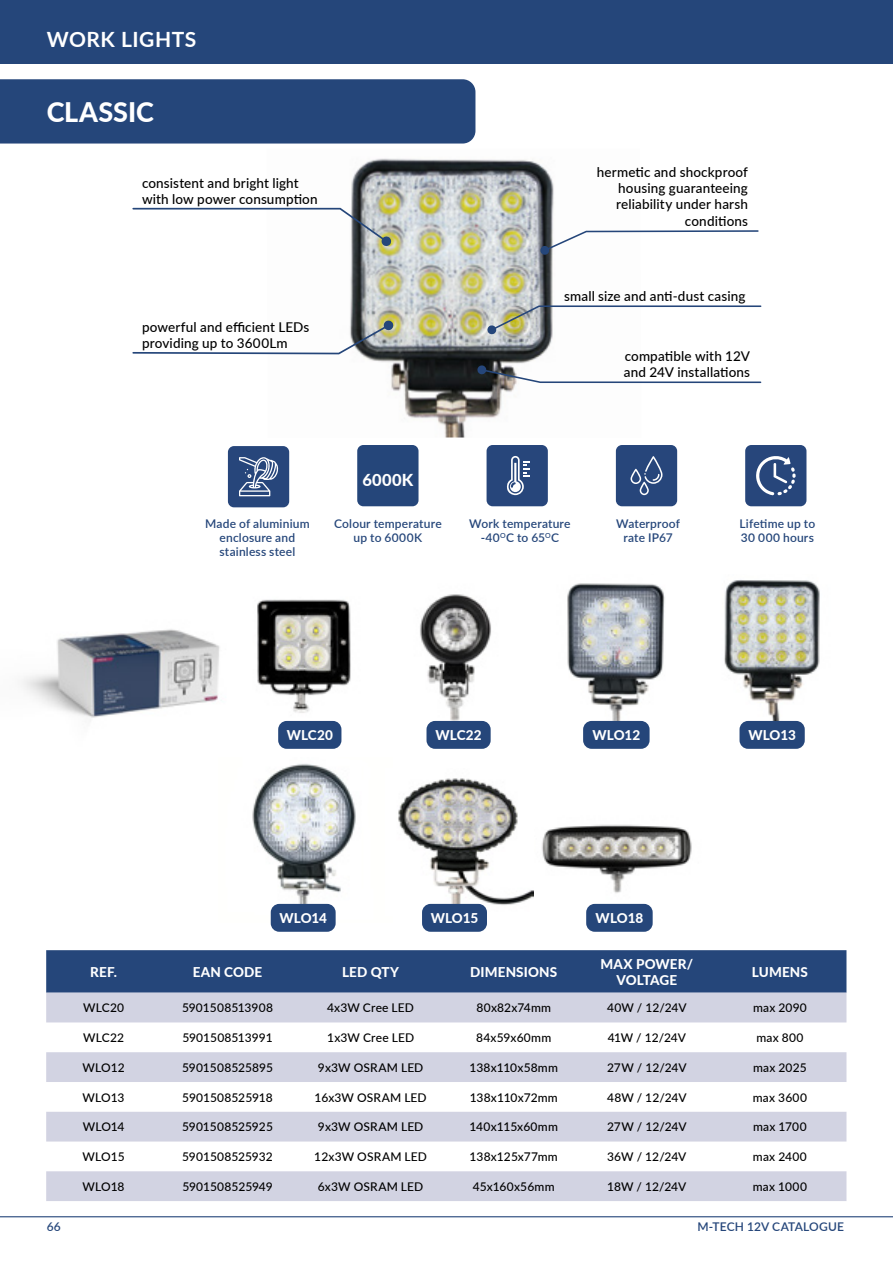
<style>
.page{position:relative;width:893px;height:1263px;background:#fff}
.page>*{position:absolute;margin:0;border:0;box-sizing:border-box;transform-origin:0 0}
.Naglowki_shading-BIG{font:800 27px "Lato";color:#fff}
.naglowek_l_TOC{font:700 21px "Lato";letter-spacing:.025em;color:#fff}
.Naglowki{font:800 16.5px "Lato";letter-spacing:.02em;color:#fff}
.Główny_styl{font:500 13.5px/16.2px "Lato";letter-spacing:.01em;color:#000}
.tabelka_naglowek{font:800 13.5px/16.2px "Lato";letter-spacing:.01em;color:#fff;text-align:center}
.zdjecia_shading_diod{font:800 13.5px "Lato";letter-spacing:-.01em;color:#fff}
.tabelka_tekst{font:500 12px "Lato";letter-spacing:.01em;color:#000}
.Podpisy_ikonki{font:600 12px/14.4px "Lato";letter-spacing:.015em;color:#25467a;text-align:center}
</style>
<div class="page">
<hr style="left:0;top:1216px;width:893px;height:1px;background:#25467a">
<div style="left:0;top:0;width:893px;height:64px;background:#25467a"></div>
<div style="left:46px;top:950px;width:800px;height:43px;background:#25467a"></div>
<svg style="left:46px;top:993px;width:800px;height:208px;fill:#d2d3e2"></svg>
<svg style="left:228px;top:446px;width:61px;height:61px;background:#435e8c"></svg>
<svg style="left:487px;top:445px;width:61px;height:61px;background:#3c5887"></svg>
<svg style="left:616px;top:445px;width:61px;height:61px;background:#345183"></svg>
<svg style="left:745px;top:445px;width:61px;height:61px;background:#3e5a89"></svg>
<div style="left:357px;top:445px;width:61px;height:61px;background:#25467a"></div>
<div style="left:0;top:79px;width:475px;height:65px;background:#25467a"></div>
<img style="left:350px;top:158px;width:204px;height:279px">
<svg style="left:540px;top:229px;width:219px;height:26px"></svg>
<svg style="left:477px;top:365px;width:285px;height:19px"></svg>
<svg style="left:487px;top:305px;width:275px;height:30px"></svg>
<svg style="left:132px;top:320px;width:262px;height:35px"></svg>
<svg style="left:132px;top:207px;width:260px;height:40px"></svg>
<img style="left:257px;top:599px;width:94px;height:140px">
<img style="left:252px;top:764px;width:104px;height:158px">
<img style="left:22px;top:629px;width:198px;height:89px">
<div style="left:278px;top:721px;width:63px;height:28px;background:#25467a;border-radius:9px"></div>
<div style="left:271px;top:904px;width:65px;height:28px;background:#25467a;border-radius:9px"></div>
<img style="left:420px;top:594px;width:71px;height:133px">
<img style="left:398px;top:778px;width:135px;height:132px">
<div style="left:426px;top:721px;width:65px;height:28px;background:#25467a;border-radius:9px"></div>
<div style="left:422px;top:904px;width:65px;height:28px;background:#25467a;border-radius:9px"></div>
<img style="left:567px;top:583px;width:98px;height:144px">
<img style="left:541px;top:824px;width:151px;height:86px">
<img style="left:724px;top:580px;width:96px;height:147px">
<div style="left:583px;top:721px;width:67px;height:28px;background:#25467a;border-radius:9px"></div>
<div style="left:586px;top:904px;width:67px;height:28px;background:#25467a;border-radius:9px"></div>
<div style="left:739px;top:721px;width:66px;height:28px;background:#25467a;border-radius:9px"></div>
<p class="naglowek_l_TOC" style="left:47px;top:24px;width:151px">WORK LIGHTS</p>
<p class="Naglowki_shading-BIG" style="left:47px;top:92px;width:109px">CLASSIC</p>
<p class="Główny_styl" style="left:142px;top:174px;width:177px">consistent and bright light with low power consumption</p>
<p class="Główny_styl" style="left:142px;top:318px;width:169px">powerful and efficient LEDs providing up to 3600Lm</p>
<p class="Naglowki" style="left:362px;top:467px;width:53px">6000K</p>
<p class="Główny_styl" style="left:597px;top:163px;width:153px;text-align:right">hermetic and shockproof housing guaranteeing reliability under harsh conditions</p>
<p class="Główny_styl" style="left:564px;top:287px;width:183px">small size and anti-dust casing</p>
<p class="Główny_styl" style="left:624px;top:347px;width:128px">compatible with 12V and 24V installations</p>
<p class="Podpisy_ikonki" style="left:205px;top:515px;width:106px">Made of aluminium enclosure and stainless steel</p>
<p class="Podpisy_ikonki" style="left:469px;top:515px;width:103px">Work temperature -40<sup>O</sup>C to 65<sup>O</sup>C</p>
<p class="Podpisy_ikonki" style="left:616px;top:515px;width:65px">Waterproof rate IP67</p>
<p class="Podpisy_ikonki" style="left:740px;top:515px;width:77px">Lifetime up to</p>
<p class="Podpisy_ikonki" style="left:334px;top:515px;width:109px">Colour temperature up to 6000K</p>
<p class="Podpisy_ikonki" style="left:741px;top:530px;width:74px">30 000 hours</p>
<p class="zdjecia_shading_diod" style="left:287px;top:725px;width:48px">WLC20</p>
<p class="zdjecia_shading_diod" style="left:279px;top:908px;width:49px">WLO14</p>
<p class="zdjecia_shading_diod" style="left:435px;top:725px;width:48px">WLC22</p>
<p class="zdjecia_shading_diod" style="left:431px;top:908px;width:49px">WLO15</p>
<p class="zdjecia_shading_diod" style="left:592px;top:725px;width:49px">WLO12</p>
<p class="zdjecia_shading_diod" style="left:596px;top:908px;width:49px">WLO18</p>
<p class="zdjecia_shading_diod" style="left:748px;top:725px;width:49px">WLO13</p>
<p class="tabelka_naglowek" style="left:90px;top:963px;width:28px">REF.</p>
<p class="tabelka_naglowek" style="left:193px;top:963px;width:71px">EAN CODE</p>
<p class="tabelka_naglowek" style="left:342px;top:963px;width:58px">LED QTY</p>
<p class="tabelka_naglowek" style="left:470px;top:963px;width:89px">DIMENSIONS</p>
<p class="tabelka_naglowek" style="left:600px;top:955px;width:94px">MAX POWER/<br>VOLTAGE</p>
<p class="tabelka_naglowek" style="left:752px;top:963px;width:58px">LUMENS</p>
<p class="tabelka_tekst" style="left:83px;top:999px;width:42px">WLC20</p>
<p class="tabelka_tekst" style="left:182px;top:999px;width:92px">5901508513908</p>
<p class="tabelka_tekst" style="left:327px;top:999px;width:88px">4x3W Cree LED</p>
<p class="tabelka_tekst" style="left:476px;top:999px;width:76px">80x82x74mm</p>
<p class="tabelka_tekst" style="left:607px;top:999px;width:81px">40W / 12/24V</p>
<p class="tabelka_tekst" style="left:753px;top:999px;width:55px">max 2090</p>
<p class="tabelka_tekst" style="left:83px;top:1029px;width:42px">WLC22</p>
<p class="tabelka_tekst" style="left:182px;top:1029px;width:92px">5901508513991</p>
<p class="tabelka_tekst" style="left:327px;top:1029px;width:88px">1x3W Cree LED</p>
<p class="tabelka_tekst" style="left:476px;top:1029px;width:77px">84x59x60mm</p>
<p class="tabelka_tekst" style="left:608px;top:1029px;width:80px">41W / 12/24V</p>
<p class="tabelka_tekst" style="left:756px;top:1029px;width:49px">max 800</p>
<p class="tabelka_tekst" style="left:83px;top:1059px;width:44px">WLO12</p>
<p class="tabelka_tekst" style="left:182px;top:1059px;width:92px">5901508525895</p>
<p class="tabelka_tekst" style="left:318px;top:1059px;width:107px">9x3W OSRAM LED</p>
<p class="tabelka_tekst" style="left:469px;top:1059px;width:90px">138x110x58mm</p>
<p class="tabelka_tekst" style="left:607px;top:1059px;width:81px">27W / 12/24V</p>
<p class="tabelka_tekst" style="left:753px;top:1059px;width:55px">max 2025</p>
<p class="tabelka_tekst" style="left:83px;top:1089px;width:43px">WLO13</p>
<p class="tabelka_tekst" style="left:182px;top:1089px;width:92px">5901508525918</p>
<p class="tabelka_tekst" style="left:315px;top:1089px;width:114px">16x3W OSRAM LED</p>
<p class="tabelka_tekst" style="left:470px;top:1089px;width:89px">138x110x72mm</p>
<p class="tabelka_tekst" style="left:607px;top:1089px;width:81px">48W / 12/24V</p>
<p class="tabelka_tekst" style="left:753px;top:1089px;width:56px">max 3600</p>
<p class="tabelka_tekst" style="left:83px;top:1118px;width:43px">WLO14</p>
<p class="tabelka_tekst" style="left:182px;top:1118px;width:92px">5901508525925</p>
<p class="tabelka_tekst" style="left:318px;top:1118px;width:107px">9x3W OSRAM LED</p>
<p class="tabelka_tekst" style="left:469px;top:1118px;width:90px">140x115x60mm</p>
<p class="tabelka_tekst" style="left:607px;top:1118px;width:81px">27W / 12/24V</p>
<p class="tabelka_tekst" style="left:753px;top:1118px;width:55px">max 1700</p>
<p class="tabelka_tekst" style="left:83px;top:1148px;width:44px">WLO15</p>
<p class="tabelka_tekst" style="left:182px;top:1148px;width:92px">5901508525932</p>
<p class="tabelka_tekst" style="left:314px;top:1148px;width:114px">12x3W OSRAM LED</p>
<p class="tabelka_tekst" style="left:470px;top:1148px;width:90px">138x125x77mm</p>
<p class="tabelka_tekst" style="left:607px;top:1148px;width:81px">36W / 12/24V</p>
<p class="tabelka_tekst" style="left:753px;top:1148px;width:55px">max 2400</p>
<p class="tabelka_tekst" style="left:83px;top:1178px;width:43px">WLO18</p>
<p class="tabelka_tekst" style="left:182px;top:1178px;width:92px">5901508525949</p>
<p class="tabelka_tekst" style="left:318px;top:1178px;width:107px">6x3W OSRAM LED</p>
<p class="tabelka_tekst" style="left:473px;top:1178px;width:83px">45x160x56mm</p>
<p class="tabelka_tekst" style="left:607px;top:1178px;width:81px">18W / 12/24V</p>
<p class="tabelka_tekst" style="left:753px;top:1178px;width:56px">max 1000</p>
<p class="Podpisy_ikonki" style="left:47px;top:1219px;width:16px">66</p>
<p class="Podpisy_ikonki" style="left:697px;top:1219px;width:148px">M-TECH 12V CATALOGUE</p>
</div>
